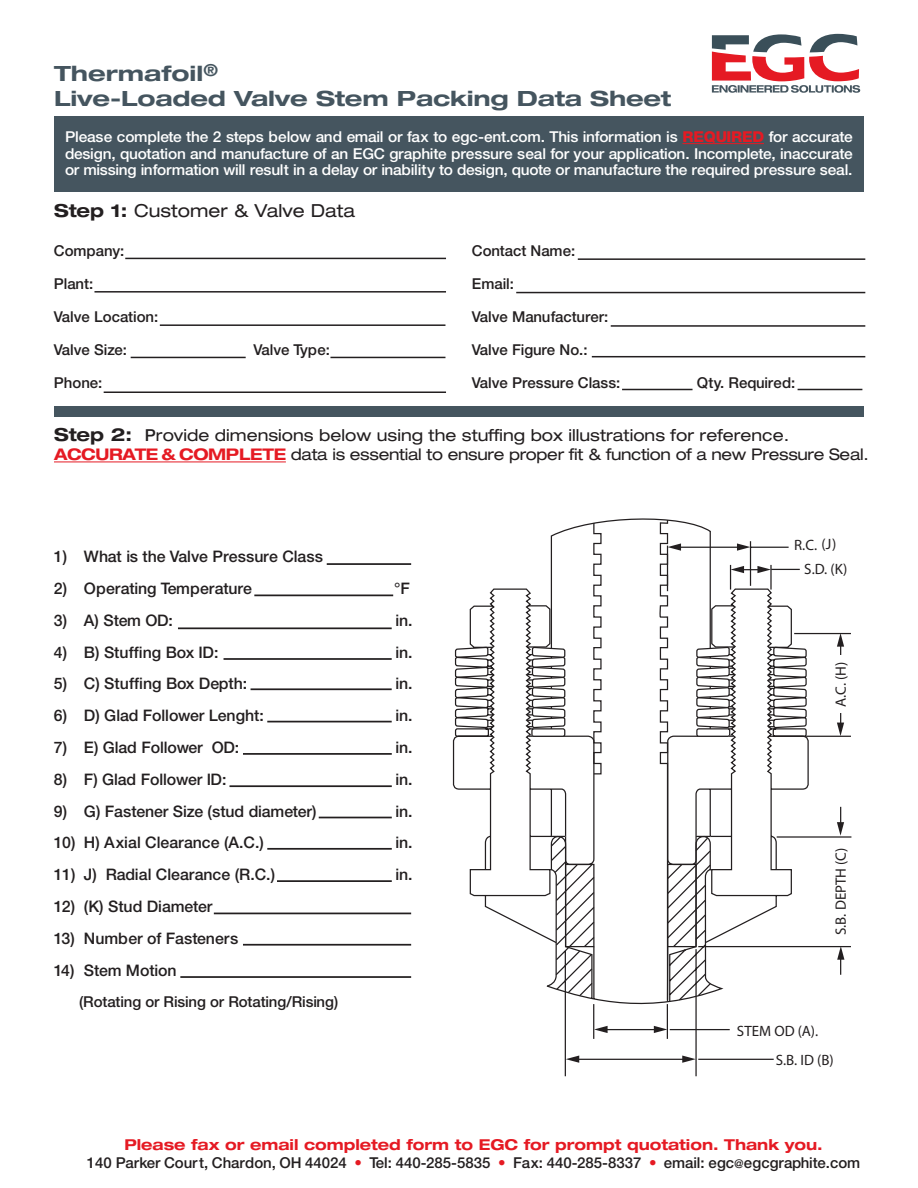
<style>
.page{position:relative;width:918px;height:1188px;background:#fff}
.page>*{position:absolute;margin:0;border:0;box-sizing:border-box;transform-origin:0 0}
.t1{font:700 expanded 21px "Helvetica Neue";letter-spacing:-.01em;color:#45555f;scale:1.11 1}
.t2{font:expanded 18px "Helvetica Neue";color:#231f20}
.t3{font:expanded 16.5px "Helvetica Neue";color:#231f20}
.t4{font:expanded 16.05px "Helvetica Neue";letter-spacing:-.02em;color:#231f20}
.t5{font:500 15.9px "Helvetica Neue";letter-spacing:-.01em;color:#231f20}
.t6{font:500 15px/16.5px "Helvetica Neue";letter-spacing:-.015em;color:#fff;text-align:justify}
.t7{font:500 15px "Helvetica Neue";color:#231f20}
.t8{font:700 expanded 15px "Helvetica Neue";color:#e51a23}
.t9{font:15px/24.5px "Myriad Pro";color:#231f20}
.s1{font-weight:800;color:#e51a23}
.s2{font-weight:700}
.s3{font-weight:700;font-size:18px}
.s4{font-weight:500;font-stretch:normal}
.s5{font-weight:700;color:#e51a23}
.s6{color:#e51a23}
.s7{font-size:12px}
</style>
<div class="page">
<div style="left:54px;top:116px;width:810px;height:75px;background:#45555f"></div>
<hr style="left:682px;top:143px;width:82px;height:1px;background:#e51a23">
<svg style="left:712px;top:34px;width:148px;height:59px"></svg>
<div style="left:54px;top:406px;width:810px;height:10px;background:#45555f"></div>
<hr style="left:54px;top:462px;width:232px;height:1px;background:#e51a23">
<hr style="left:125px;top:258px;width:321px;height:1px;background:#231f20">
<hr style="left:94px;top:291px;width:352px;height:2px;background:#231f20">
<hr style="left:104px;top:392px;width:342px;height:1px;background:#231f20">
<hr style="left:578px;top:258px;width:287px;height:2px;background:#231f20">
<hr style="left:516px;top:292px;width:349px;height:1px;background:#231f20">
<hr style="left:160px;top:324px;width:285px;height:2px;background:#231f20">
<hr style="left:592px;top:356px;width:273px;height:1px;background:#231f20">
<hr style="left:611px;top:325px;width:254px;height:2px;background:#231f20">
<hr style="left:330px;top:357px;width:115px;height:1px;background:#231f20">
<hr style="left:131px;top:357px;width:115px;height:1px;background:#231f20">
<hr style="left:798px;top:389px;width:64px;height:1px;background:#231f20">
<hr style="left:622px;top:389px;width:71px;height:1px;background:#231f20">
<svg style="left:453px;top:588px;width:74px;height:341px"></svg>
<svg style="left:550px;top:518px;width:161px;height:22px"></svg>
<svg style="left:470px;top:589px;width:80px;height:307px"></svg>
<svg style="left:527px;top:735px;width:23px;height:253px"></svg>
<hr style="left:710px;top:531px;width:1px;height:205px;background:#231f20">
<svg style="left:550px;top:540px;width:302px;height:537px"></svg>
<svg style="left:668px;top:543px;width:13px;height:8px"></svg>
<svg style="left:737px;top:543px;width:14px;height:8px"></svg>
<hr style="left:840px;top:644px;width:1px;height:81px;background:#231f20">
<svg style="left:837px;top:723px;width:7px;height:13px"></svg>
<svg style="left:837px;top:633px;width:7px;height:14px"></svg>
<svg style="left:731px;top:566px;width:69px;height:7px"></svg>
<svg style="left:837px;top:807px;width:7px;height:29px"></svg>
<svg style="left:837px;top:946px;width:7px;height:29px"></svg>
<hr style="left:577px;top:1059px;width:108px;height:1px;background:#231f20">
<svg style="left:566px;top:1056px;width:13px;height:7px"></svg>
<svg style="left:682px;top:1056px;width:14px;height:7px"></svg>
<hr style="left:605px;top:1029px;width:51px;height:1px;background:#231f20">
<svg style="left:594px;top:1026px;width:14px;height:7px"></svg>
<svg style="left:654px;top:1026px;width:13px;height:7px"></svg>
<hr style="left:670px;top:1029px;width:60px;height:1px;background:#231f20">
<hr style="left:698px;top:1059px;width:76px;height:1px;background:#231f20">
<div style="left:832px;top:655px;width:21px;height:58px;background:#fff"></div>
<hr style="left:327px;top:563px;width:84px;height:2px;background:#231f20">
<hr style="left:243px;top:753px;width:149px;height:2px;background:#231f20">
<hr style="left:254px;top:595px;width:139px;height:1px;background:#231f20">
<hr style="left:229px;top:785px;width:163px;height:2px;background:#231f20">
<hr style="left:178px;top:627px;width:214px;height:2px;background:#231f20">
<hr style="left:319px;top:817px;width:73px;height:1px;background:#231f20">
<hr style="left:251px;top:688px;width:141px;height:2px;background:#231f20">
<hr style="left:277px;top:880px;width:115px;height:2px;background:#231f20">
<hr style="left:224px;top:658px;width:168px;height:2px;background:#231f20">
<hr style="left:267px;top:848px;width:125px;height:2px;background:#231f20">
<hr style="left:267px;top:721px;width:125px;height:1px;background:#231f20">
<hr style="left:214px;top:913px;width:197px;height:1px;background:#231f20">
<hr style="left:180px;top:976px;width:231px;height:2px;background:#231f20">
<hr style="left:243px;top:944px;width:168px;height:2px;background:#231f20">
<p class="t1" style="left:54px;top:60px;width:149px">Thermafoil<sup>®</sup></p>
<p class="t1" style="left:54px;top:85px;width:558px">Live-Loaded Valve Stem Packing Data Sheet</p>
<p class="t6" style="left:65px;top:128px;width:789px">Please complete the 2 steps below and email or fax to egc-ent.com. This information is <span class="s1">REQUIRED</span> for accurate design, quotation and manufacture of an EGC graphite pressure seal for your application. Incomplete, inaccurate or missing information will result in a delay or inability to design, quote or manufacture the required pressure seal.</p>
<p class="t2" style="left:54px;top:199px;width:303px"><span class="s2">Step 1:</span> Customer &amp; Valve Data</p>
<p class="t7" style="left:54px;top:242px;width:72px">Company:</p>
<p class="t7" style="left:54px;top:275px;width:41px">Plant:</p>
<p class="t7" style="left:54px;top:308px;width:106px">Valve Location:</p>
<p class="t7" style="left:54px;top:341px;width:74px">Valve Size:</p>
<p class="t7" style="left:253px;top:341px;width:78px">Valve Type:</p>
<p class="t7" style="left:54px;top:374px;width:50px">Phone:</p>
<p class="t7" style="left:472px;top:242px;width:105px">Contact Name:</p>
<p class="t7" style="left:472px;top:275px;width:44px">Email:</p>
<p class="t7" style="left:472px;top:308px;width:138px">Valve Manufacturer:</p>
<p class="t7" style="left:472px;top:341px;width:117px">Valve Figure No.:</p>
<p class="t7" style="left:472px;top:374px;width:150px">Valve Pressure Class:</p>
<p class="t7" style="left:697px;top:374px;width:100px">Qty. Required:</p>
<p class="t3" style="left:54px;top:425px;width:737px"><span class="s3">Step 2:</span> <span class="s4">P</span>rovide dimensions below using the stuffing box illustrations for reference.</p>
<p class="t4" style="left:54px;top:445px;width:816px"><span class="s5">ACCURATE &amp; COMPLETE</span> data is essential to ensure proper fit &amp; function of a new Pressure Seal.</p>
<p class="t5" style="left:54px;top:547px;width:271px">1) What is the Valve Pressure Class</p>
<p class="t5" style="left:54px;top:579px;width:200px">2) Operating Temperature</p>
<p class="t5" style="left:394px;top:579px;width:17px">°F</p>
<p class="t5" style="left:54px;top:611px;width:121px">3) A) Stem OD:</p>
<p class="t5" style="left:396px;top:611px;width:19px">in.</p>
<p class="t5" style="left:54px;top:642px;width:166px">4) B) Stuffing Box ID:</p>
<p class="t5" style="left:396px;top:642px;width:19px">in.</p>
<p class="t5" style="left:54px;top:674px;width:195px">5) C) Stuffing Box Depth:</p>
<p class="t5" style="left:396px;top:674px;width:19px">in.</p>
<p class="t5" style="left:54px;top:706px;width:211px">6) D) Glad Follower Lenght:</p>
<p class="t5" style="left:396px;top:706px;width:19px">in.</p>
<p class="t5" style="left:54px;top:738px;width:187px">7) E) Glad Follower OD:</p>
<p class="t5" style="left:396px;top:738px;width:19px">in.</p>
<p class="t5" style="left:54px;top:770px;width:174px">8) F) Glad Follower ID:</p>
<p class="t5" style="left:396px;top:770px;width:19px">in.</p>
<p class="t5" style="left:54px;top:801px;width:264px">9) G) Fastener Size (stud diameter)</p>
<p class="t5" style="left:396px;top:801px;width:19px">in.</p>
<p class="t5" style="left:54px;top:833px;width:211px">10) H) Axial Clearance (A.C.)</p>
<p class="t5" style="left:396px;top:833px;width:19px">in.</p>
<p class="t5" style="left:54px;top:865px;width:223px">11) J) Radial Clearance (R.C.)</p>
<p class="t5" style="left:396px;top:865px;width:19px">in.</p>
<p class="t5" style="left:54px;top:897px;width:160px">12) (K) Stud Diameter</p>
<p class="t5" style="left:54px;top:929px;width:186px">13) Number of Fasteners</p>
<p class="t5" style="left:54px;top:960px;width:124px">14) Stem Motion</p>
<p class="t7" style="left:79px;top:993px;width:261px">(Rotating or Rising or Rotating/Rising)</p>
<p class="t9" style="left:804px;top:532px;width:45px;text-indent:-10px">R.C. (J)<br>S.D. (K)</p>
<p class="t9" style="left:828px;top:707px;width:47px;rotate:-90deg">A.C. (H)</p>
<p class="t9" style="left:828px;top:935px;width:89px;rotate:-90deg">S.B. DEPTH (C)</p>
<p class="t9" style="left:776px;top:1016px;width:60px;line-height:29px;text-indent:-39px">STEM OD (A).<br>S.B. ID (B)</p>
<p class="t8" style="left:124px;top:1135px;width:700px">Please fax or email completed form to EGC for prompt quotation. Thank you.</p>
<p class="t7" style="left:87px;top:1154px;width:775px">140 Parker Court, Chardon, OH 44024 <span class="s6">•</span> Tel: 440-285-5835 <span class="s6">•</span> Fax: 440-285-8337 <span class="s6">•</span> email: egc<span class="s7">@</span>egcgraphite.com</p>
</div>
